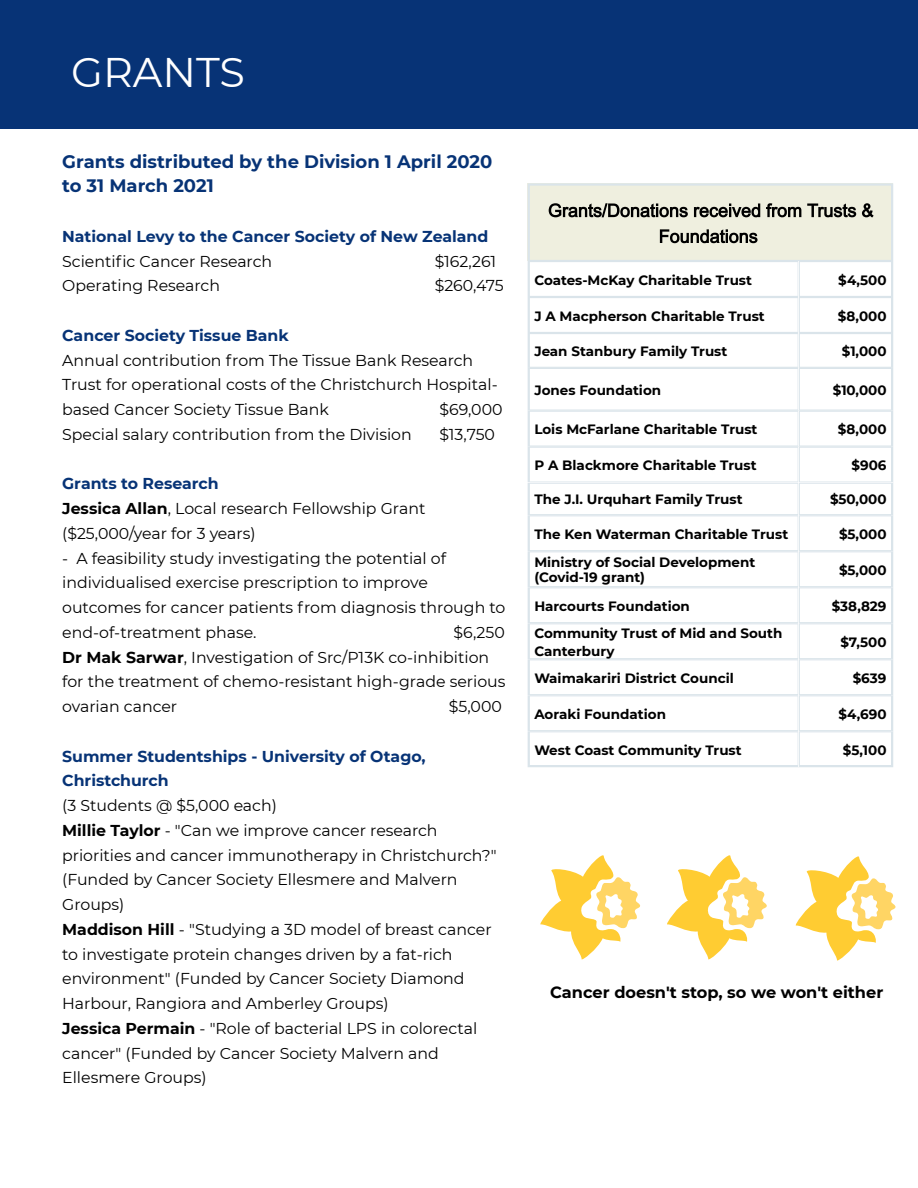
<style>
.page{position:relative;width:918px;height:1188px;background:#fff}
.page>*{position:absolute;margin:0;border:0;box-sizing:border-box;transform-origin:0 0}
.t1{font:41.4px "Montserrat";color:#fff}
.t2{font:700 18px/24.8px "Montserrat";color:#073376}
.t3{font:700 16.2px "Montserrat";color:#000}
.t4{font:15.75px/24.8px "Montserrat";color:#000}
.t5{font:700 15.75px/24.8px "Montserrat";color:#073376}
.t6{font:700 13.5px/14.7px "Montserrat";color:#000}
.s1{font-weight:700;color:#073376}
.s2{font-weight:700}
</style>
<div class="page">
<div style="left:0;top:0;width:918px;height:128px;background:#073376"></div>
<svg style="left:540px;top:855px;width:101px;height:105px"></svg>
<svg style="left:528px;top:183px;width:365px;height:584px"></svg>
<svg style="left:667px;top:855px;width:100px;height:105px"></svg>
<svg style="left:795px;top:856px;width:101px;height:105px"></svg>
<h1 class="t1" style="left:71px;top:47px;width:175px">GRANTS</h1>
<p class="t2" style="left:62px;top:149px;width:432px">Grants distributed by the Division 1 April 2020 to 31 March 2021</p>
<p class="t5" style="left:62px;top:224px;width:428px">National Levy to the Cancer Society of New Zealand</p>
<p class="t4" style="left:62px;top:249px;width:211px">Scientific Cancer Research</p>
<p class="t4" style="left:435px;top:249px;width:63px">$162,261</p>
<p class="t4" style="left:62px;top:273px;width:159px">Operating Research</p>
<p class="t4" style="left:435px;top:273px;width:71px">$260,475</p>
<p class="t5" style="left:62px;top:323px;width:228px">Cancer Society Tissue Bank</p>
<p class="t4" style="left:62px;top:348px;width:437px">Annual contribution from The Tissue Bank Research<br>Trust for operational costs of the Christchurch Hospital&shy;based Cancer Society Tissue Bank</p>
<p class="t4" style="left:439px;top:397px;width:65px">$69,000</p>
<p class="t4" style="left:62px;top:422px;width:351px">Special salary contribution from the Division</p>
<p class="t4" style="left:439px;top:422px;width:57px">$13,750</p>
<p class="t4" style="left:62px;top:471px;width:365px"><span class="s1">Grants to Research<br></span><span class="s2">Jessica Allan</span>, Local research Fellowship Grant ($25,000/year for 3 years)</p>
<p class="t4" style="left:62px;top:546px;width:445px">- A feasibility study investigating the potential of individualised exercise prescription to improve outcomes for cancer patients from diagnosis through to end-of-treatment phase.</p>
<p class="t4" style="left:62px;top:620px;width:445px;text-indent:391px">$6,250<br><span class="s2">Dr Mak Sarwar</span>, Investigation of Src/P13K co-inhibition for the treatment of chemo-resistant high-grade serious ovarian cancer</p>
<p class="t4" style="left:449px;top:694px;width:55px">$5,000</p>
<p class="t5" style="left:62px;top:744px;width:365px">Summer Studentships - University of Otago,<br>Christchurch</p>
<p class="t4" style="left:62px;top:793px;width:436px">(3 Students @ $5,000 each)<br><span class="s2">Millie Taylor</span> - "Can we improve cancer research priorities and cancer immunotherapy in Christchurch?" (Funded by Cancer Society Ellesmere and Malvern Groups)<br><span class="s2">Maddison Hill</span> - "Studying a 3D model of breast cancer to investigate protein changes driven by a fat-rich environment" (Funded by Cancer Society Diamond Harbour, Rangiora and Amberley Groups)<br><span class="s2">Jessica Permain</span> - "Role of bacterial LPS in colorectal cancer" (Funded by Cancer Society Malvern and Ellesmere Groups)</p>
<p class="t6" style="left:534px;top:272px;width:219px">Coates-McKay Charitable Trust</p>
<p class="t6" style="left:838px;top:272px;width:50px">$4,500</p>
<p class="t6" style="left:534px;top:308px;width:232px">J A Macpherson Charitable Trust</p>
<p class="t6" style="left:838px;top:308px;width:50px">$8,000</p>
<p class="t6" style="left:534px;top:343px;width:194px">Jean Stanbury Family Trust</p>
<p class="t6" style="left:842px;top:343px;width:46px">$1,000</p>
<p class="t6" style="left:534px;top:383px;width:128px">Jones Foundation</p>
<p class="t6" style="left:833px;top:383px;width:55px">$10,000</p>
<p class="t6" style="left:534px;top:422px;width:225px">Lois McFarlane Charitable Trust</p>
<p class="t6" style="left:838px;top:422px;width:50px">$8,000</p>
<p class="t6" style="left:534px;top:458px;width:224px">P A Blackmore Charitable Trust</p>
<p class="t6" style="left:852px;top:458px;width:36px">$906</p>
<p class="t6" style="left:534px;top:492px;width:210px">The J.I. Urquhart Family Trust</p>
<p class="t6" style="left:830px;top:492px;width:58px">$50,000</p>
<p class="t6" style="left:534px;top:527px;width:255px">The Ken Waterman Charitable Trust</p>
<p class="t6" style="left:839px;top:527px;width:49px">$5,000</p>
<p class="t6" style="left:534px;top:555px;width:223px">Ministry of Social Development (Covid-19 grant)</p>
<p class="t6" style="left:839px;top:563px;width:49px">$5,000</p>
<p class="t6" style="left:534px;top:599px;width:157px">Harcourts Foundation</p>
<p class="t6" style="left:832px;top:599px;width:56px">$38,829</p>
<p class="t6" style="left:534px;top:624px;width:250px;line-height:18px">Community Trust of Mid and South<br>Canterbury</p>
<p class="t6" style="left:840px;top:635px;width:48px">$7,500</p>
<p class="t6" style="left:534px;top:671px;width:201px">Waimakariri District Council</p>
<p class="t6" style="left:853px;top:671px;width:35px">$639</p>
<p class="t6" style="left:534px;top:707px;width:133px">Aoraki Foundation</p>
<p class="t6" style="left:838px;top:707px;width:50px">$4,690</p>
<p class="t6" style="left:534px;top:743px;width:209px">West Coast Community Trust</p>
<p class="t6" style="left:843px;top:743px;width:45px">$5,100</p>
<p class="t3" style="left:550px;top:983px;width:335px">Cancer doesn't stop, so we won't either</p>
</div>
